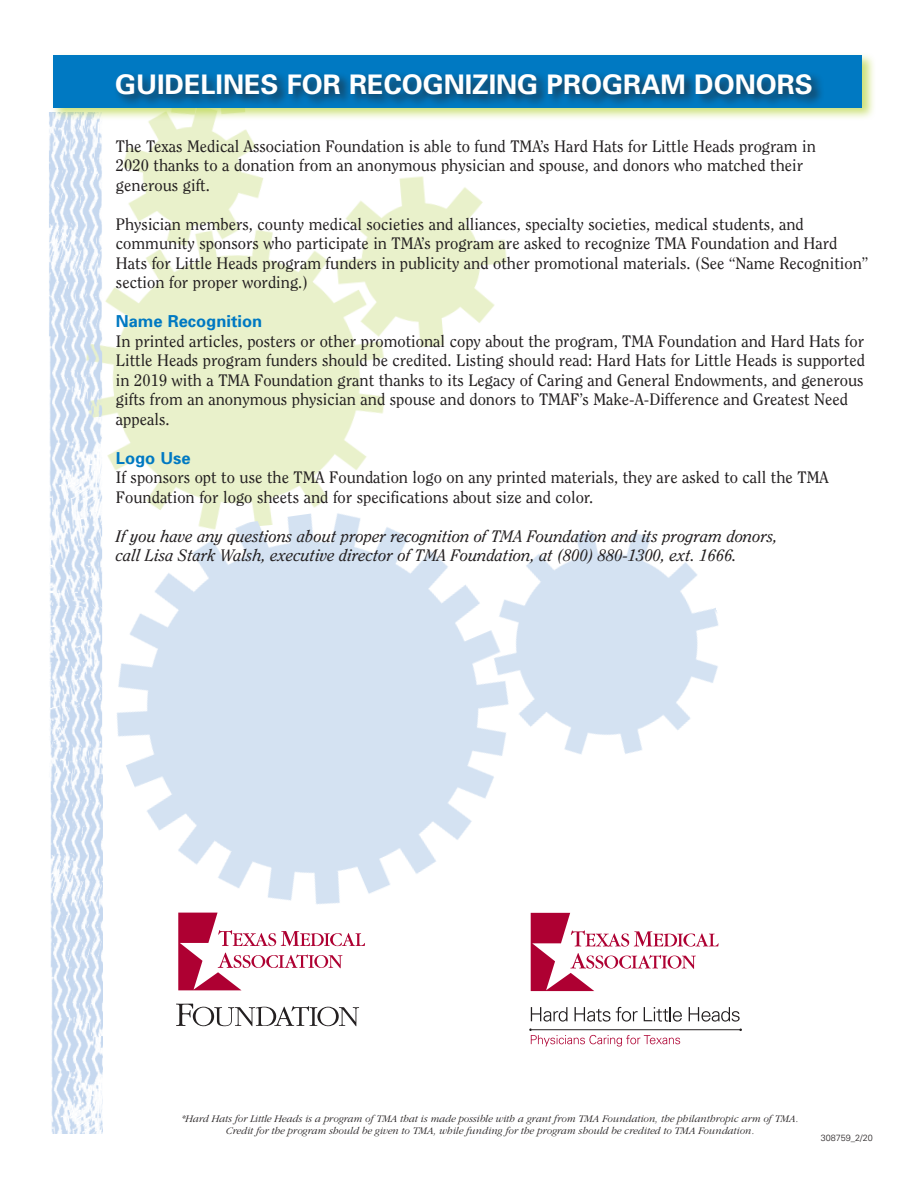
<style>
.page{position:relative;width:918px;height:1188px;background:#fff}
.page>*{position:absolute;margin:0;border:0;box-sizing:border-box;transform-origin:0 0}
.t1{font:700 27px "Univers";color:#fff}
.t2{font:16.5px/19.5px "Clearface";color:#231f20}
.t3{font:italic 16.5px "Clearface";color:#231f20}
.t4{font:700 16.5px "Univers";color:#0079c2}
.t5{font:italic 300 10.5px "ITC Garamond Std";color:#231f20}
.t6{font:300 9px "Univers";color:#231f20}
</style>
<div class="page">
<img style="left:49px;top:112px;width:458px;height:353px">
<img style="left:49px;top:113px;width:53px;height:1021px">
<img style="left:54px;top:465px;width:664px;height:501px">
<div style="left:51px;top:52px;width:825px;height:69px;background:#b3d234;opacity:.65"></div>
<div style="left:54px;top:55px;width:808px;height:52px;background:#0079c2"></div>
<div style="left:113px;top:71px;width:712px;height:37px;background:#231f20;opacity:.75"></div>
<svg style="left:178px;top:913px;width:187px;height:77px"></svg>
<svg style="left:176px;top:1004px;width:183px;height:22px"></svg>
<svg style="left:531px;top:913px;width:188px;height:78px"></svg>
<svg style="left:531px;top:1007px;width:37px;height:15px"></svg>
<svg style="left:575px;top:1007px;width:63px;height:15px"></svg>
<svg style="left:644px;top:1007px;width:38px;height:15px"></svg>
<svg style="left:689px;top:1007px;width:51px;height:15px"></svg>
<hr style="left:532px;top:1029px;width:208px;height:1px;background:#231f20">
<svg style="left:529px;top:1028px;width:151px;height:19px"></svg>
<p class="t1" style="left:115px;top:68px;width:699px">GUIDELINES FOR RECOGNIZING PROGRAM DONORS</p>
<p class="t2" style="left:116px;top:136px;width:702px">The Texas Medical Association Foundation is able to fund TMA’s Hard Hats for Little Heads program in</p>
<p class="t2" style="left:116px;top:155px;width:689px">2020 thanks to a donation from an anonymous physician and spouse, and donors who matched their generous gift.</p>
<p class="t2" style="left:116px;top:214px;width:754px">Physician members, county medical societies and alliances, specialty societies, medical students, and community sponsors who participate in TMA’s program are asked to recognize TMA Foundation and Hard Hats for Little Heads program funders in publicity and other promotional materials. (See “Name Recognition” section for proper wording.)</p>
<p class="t4" style="left:116px;top:311px;width:148px">Name Recognition</p>
<p class="t2" style="left:116px;top:331px;width:751px">In printed articles, posters or other promotional copy about the program, TMA Foundation and Hard Hats for Little Heads program funders should be credited. Listing should read: Hard Hats for Little Heads is supported in 2019 with a TMA Foundation grant thanks to its Legacy of Caring and General Endowments, and generous gifts from an anonymous physician and spouse and donors to TMAF’s Make-A-Difference and Greatest Need appeals.</p>
<p class="t4" style="left:116px;top:448px;width:76px">Logo Use</p>
<p class="t2" style="left:116px;top:467px;width:714px">If sponsors opt to use the TMA Foundation logo on any printed materials, they are asked to call the TMA<br>Foundation for logo sheets and for specifications about size and color.</p>
<p class="t3" style="left:116px;top:526px;width:663px">If you have any questions about proper recognition of TMA Foundation and its program donors,</p>
<p class="t3" style="left:116px;top:546px;width:622px">call Lisa Stark Walsh, executive director of TMA Foundation, at (800) 880-1300, ext. 1666.</p>
<p class="t5" style="left:182px;top:1113px;width:618px">*Hard Hats for Little Heads is a program of TMA that is made possible with a grant from TMA Foundation, the philanthropic arm of TMA.</p>
<p class="t5" style="left:226px;top:1125px;width:530px">Credit for the program should be given to TMA, while funding for the program should be credited to TMA Foundation.</p>
<p class="t6" style="left:821px;top:1133px;width:54px">308759_2/20</p>
</div>
